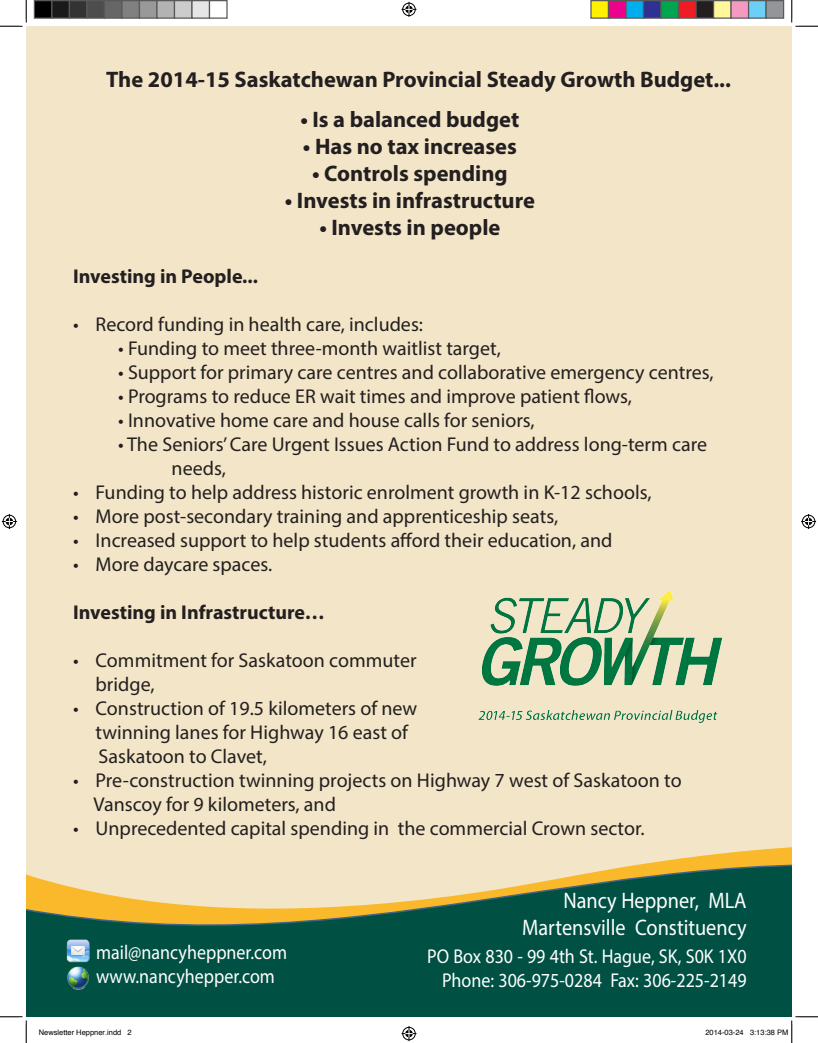
<style>
.page{position:relative;width:818px;height:1043px;background:#fff}
.page>*{position:absolute;margin:0;border:0;box-sizing:border-box;transform-origin:0 0}
.t1{font:700 22.5px "Myriad Pro";color:#231f20}
.t2{font:22.5px "Myriad Pro";color:#feffff;scale:.9 1}
.t3{font:20px/24px "Myriad Pro";color:#231f20}
.t4{font:20px "Myriad Pro";color:#feffff;scale:.9 1}
.t5{font:700 20px "Myriad Pro";color:#231f20}
.t6{font:7.5px "Helvetica";color:#000}
</style>
<div class="page">
<div style="left:26px;top:26px;width:765px;height:990px;background:#f3e5c7"></div>
<svg style="left:26px;top:847px;width:765px;height:169px"></svg>
<img style="left:66px;top:965px;width:23px;height:24px">
<img style="left:478px;top:590px;width:244px;height:133px">
<img style="left:66px;top:939px;width:23px;height:23px">
<svg style="left:0;top:0;width:27px;height:27px"></svg>
<svg style="left:0;top:1015px;width:27px;height:27px"></svg>
<svg style="left:791px;top:0;width:27px;height:27px"></svg>
<svg style="left:401px;top:2px;width:15px;height:15px"></svg>
<svg style="left:401px;top:1026px;width:15px;height:15px"></svg>
<svg style="left:2px;top:514px;width:15px;height:15px"></svg>
<svg style="left:801px;top:514px;width:15px;height:15px"></svg>
<div style="left:34px;top:1px;width:18px;height:17px;background:#000"></div>
<div style="left:34px;top:0;width:18px;height:19px;border:1px solid #595959"></div>
<div style="left:52px;top:1px;width:17px;height:17px;background:#1a1a1a"></div>
<div style="left:51px;top:0;width:19px;height:19px;border:1px solid #595959"></div>
<div style="left:69px;top:1px;width:18px;height:17px;background:#333"></div>
<div style="left:69px;top:0;width:19px;height:19px;border:1px solid #595959"></div>
<div style="left:87px;top:1px;width:17px;height:17px;background:#4d4d4d"></div>
<div style="left:86px;top:0;width:19px;height:19px;border:1px solid #595959"></div>
<div style="left:104px;top:1px;width:18px;height:17px;background:#666"></div>
<div style="left:104px;top:0;width:18px;height:19px;border:1px solid #595959"></div>
<div style="left:122px;top:1px;width:17px;height:17px;background:#808080"></div>
<div style="left:121px;top:0;width:19px;height:19px;border:1px solid #595959"></div>
<div style="left:139px;top:1px;width:18px;height:17px;background:#999"></div>
<div style="left:139px;top:0;width:19px;height:19px;border:1px solid #595959"></div>
<div style="left:157px;top:1px;width:17px;height:17px;background:#b3b3b3"></div>
<div style="left:156px;top:0;width:19px;height:19px;border:1px solid #595959"></div>
<div style="left:174px;top:1px;width:18px;height:17px;background:#ccc"></div>
<div style="left:174px;top:0;width:18px;height:19px;border:1px solid #595959"></div>
<div style="left:192px;top:1px;width:17px;height:17px;background:#e6e6e6"></div>
<div style="left:191px;top:0;width:19px;height:19px;border:1px solid #595959"></div>
<div style="left:209px;top:0;width:19px;height:19px;border:1px solid #595959"></div>
<div style="left:591px;top:1px;width:17px;height:17px;background:#fff101"></div>
<div style="left:590px;top:0;width:19px;height:19px;border:1px solid #595959"></div>
<div style="left:608px;top:1px;width:18px;height:17px;background:#ed028c"></div>
<div style="left:608px;top:0;width:18px;height:19px;border:1px solid #595959"></div>
<div style="left:626px;top:1px;width:17px;height:17px;background:#00aeef"></div>
<div style="left:625px;top:0;width:19px;height:19px;border:1px solid #595959"></div>
<div style="left:643px;top:1px;width:18px;height:17px;background:#2e3092"></div>
<div style="left:642px;top:0;width:19px;height:19px;border:1px solid #595959"></div>
<div style="left:661px;top:1px;width:17px;height:17px;background:#00a54f"></div>
<div style="left:660px;top:0;width:19px;height:19px;border:1px solid #595959"></div>
<div style="left:678px;top:1px;width:18px;height:17px;background:#ee1d23"></div>
<div style="left:678px;top:0;width:18px;height:19px;border:1px solid #595959"></div>
<div style="left:696px;top:1px;width:17px;height:17px;background:#231f20"></div>
<div style="left:695px;top:0;width:19px;height:19px;border:1px solid #595959"></div>
<div style="left:713px;top:1px;width:18px;height:17px;background:#fff79a"></div>
<div style="left:712px;top:0;width:19px;height:19px;border:1px solid #595959"></div>
<div style="left:731px;top:1px;width:17px;height:17px;background:#f499c2"></div>
<div style="left:730px;top:0;width:19px;height:19px;border:1px solid #595959"></div>
<div style="left:748px;top:1px;width:18px;height:17px;background:#6bcff6"></div>
<div style="left:748px;top:0;width:18px;height:19px;border:1px solid #595959"></div>
<div style="left:766px;top:1px;width:17px;height:17px;background:#939598"></div>
<div style="left:765px;top:0;width:19px;height:19px;border:1px solid #595959"></div>
<svg style="left:705px;top:1015px;width:113px;height:27px"></svg>
<p class="t1" style="left:106px;top:65px;width:626px">The 2014-15 Saskatchewan Provincial Steady Growth Budget...</p>
<p class="t1" style="left:300px;top:104px;width:220px">• Is a balanced budget</p>
<p class="t1" style="left:303px;top:131px;width:215px">• Has no tax increases</p>
<p class="t1" style="left:312px;top:158px;width:197px">• Controls spending</p>
<p class="t1" style="left:285px;top:185px;width:252px">• Invests in infrastructure</p>
<p class="t1" style="left:319px;top:212px;width:182px">• Invests in people</p>
<p class="t5" style="left:73px;top:263px;width:186px">Investing in People...</p>
<p class="t3" style="left:73px;top:312px;width:351px">• Record funding in health care, includes:</p>
<p class="t3" style="left:118px;top:336px;width:384px">• Funding to meet three-month waitlist target,</p>
<p class="t3" style="left:118px;top:360px;width:597px">• Support for primary care centres and collaborative emergency centres,</p>
<p class="t3" style="left:118px;top:384px;width:515px">• Programs to reduce ER wait times and improve patient flows,</p>
<p class="t3" style="left:118px;top:408px;width:418px">• Innovative home care and house calls for seniors,</p>
<p class="t3" style="left:172px;top:432px;width:537px;text-indent:-53px">• The Seniors’ Care Urgent Issues Action Fund to address long-term care needs,</p>
<p class="t3" style="left:73px;top:480px;width:580px">• Funding to help address historic enrolment growth in K-12 schools,</p>
<p class="t3" style="left:73px;top:504px;width:486px">• More post-secondary training and apprenticeship seats,</p>
<p class="t3" style="left:73px;top:528px;width:541px">• Increased support to help students afford their education, and</p>
<p class="t3" style="left:73px;top:552px;width:201px">• More daycare spaces.</p>
<p class="t5" style="left:73px;top:599px;width:253px">Investing in Infrastructure…</p>
<p class="t3" style="left:96px;top:648px;width:322px;text-indent:-23px">• Commitment for Saskatoon commuter bridge,</p>
<p class="t3" style="left:96px;top:696px;width:323px;text-indent:-23px">• Construction of 19.5 kilometers of new twinning lanes for Highway 16 east of</p>
<p class="t3" style="left:98px;top:744px;width:170px">Saskatoon to Clavet,</p>
<p class="t3" style="left:73px;top:768px;width:610px">• Pre-construction twinning projects on Highway 7 west of Saskatoon to</p>
<p class="t3" style="left:94px;top:792px;width:244px">Vanscoy for 9 kilometers, and</p>
<p class="t3" style="left:73px;top:816px;width:573px">• Unprecedented capital spending in the commercial Crown sector.</p>
<p class="t4" style="left:96px;top:939px;width:214px">mail@nancyheppner.com</p>
<p class="t4" style="left:96px;top:963px;width:200px">www.nancyhepper.com</p>
<p class="t2" style="left:563px;top:886px;width:205px">Nancy Heppner, MLA</p>
<p class="t2" style="left:522px;top:913px;width:251px">Martensville Constituency</p>
<p class="t4" style="left:427px;top:944px;width:356px">PO Box 830 - 99 4th St. Hague, SK, S0K 1X0</p>
<p class="t4" style="left:442px;top:968px;width:340px">Phone: 306-975-0284 Fax: 306-225-2149</p>
<p class="t6" style="left:39px;top:1027px;width:94px">Newsletter Heppner.indd 2</p>
<p class="t6" style="left:705px;top:1027px;width:84px">2014-03-24 3:13:38 PM</p>
</div>
